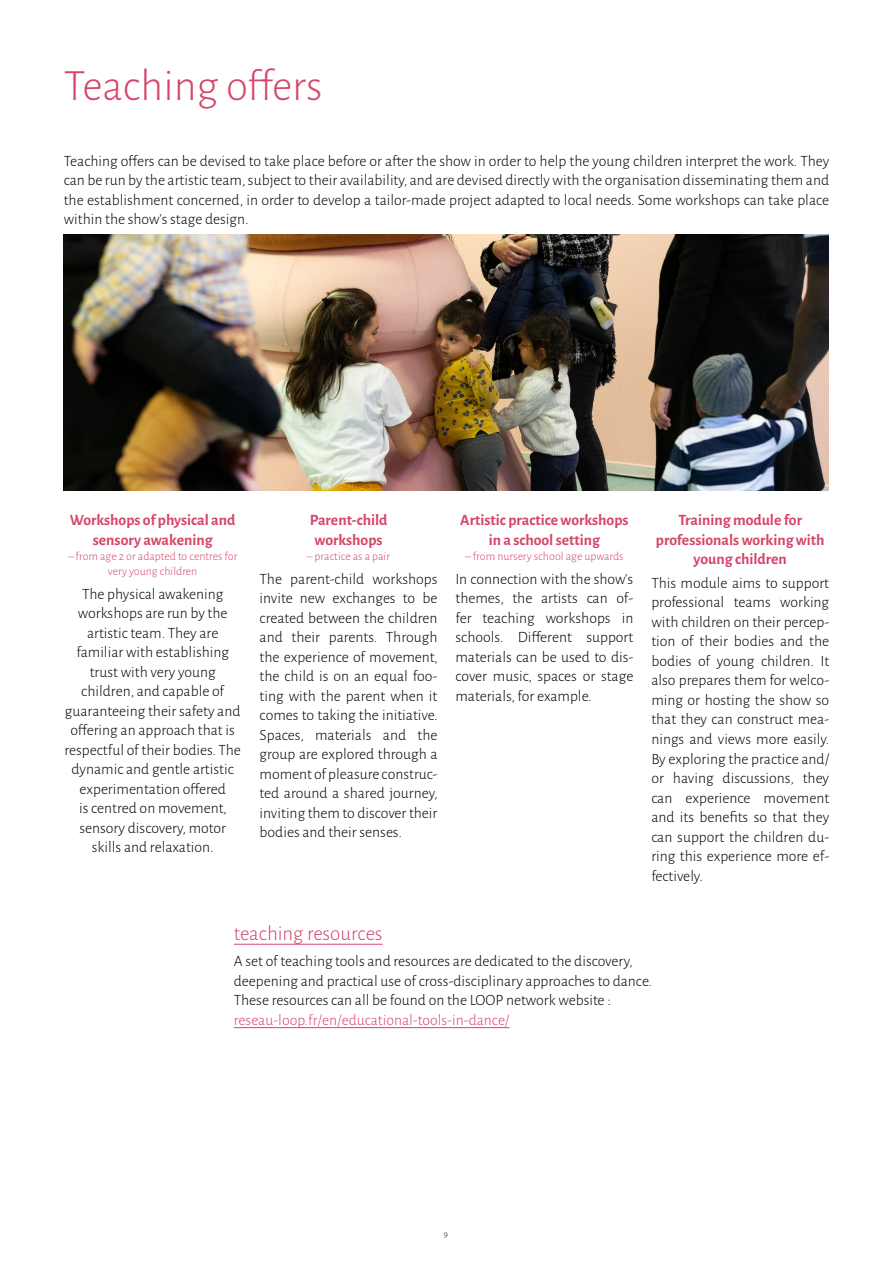
<style>
.page{position:relative;width:893px;height:1263px;background:#fff}
.page>*{position:absolute;margin:0;border:0;box-sizing:border-box;transform-origin:0 0}
.t1{font:300 45px "Alegreya Sans";color:#d54669}
.t2{font:300 21px "Alegreya Sans";color:#d54669}
.t3{font:300 15.75px/19.5px "Alegreya Sans";color:#000;text-align:justify}
.t4{font:700 15.75px/19.5px "Alegreya Sans";color:#d54669;text-align:center}
.t5{font:300 15.75px "Alegreya Sans";color:#d54669}
.t6{font:300 12px/15px "Alegreya Sans";color:#d54669;text-align:center}
.t7{font:300 9px "Alegreya Sans";color:#000}
</style>
<div class="page">
<hr style="left:234px;top:944px;width:149px;height:1px;background:#d54669">
<hr style="left:234px;top:1027px;width:275px;height:1px;background:#d54669">
<img style="left:63px;top:235px;width:766px;height:255px">
<h1 class="t1" style="left:64px;top:56px;width:260px">Teaching offers</h1>
<p class="t3" style="left:64px;top:150px;width:767px">Teaching offers can be devised to take place before or after the show in order to help the young children interpret the work. They can be run by the artistic team, subject to their availability, and are devised directly with the organisation disseminating them and the establishment concerned, in order to develop a tailor-made project adapted to local needs. Some workshops can take place within the show’s stage design.</p>
<p class="t4" style="left:70px;top:509px;width:167px">Workshops of physical and sensory awakening</p>
<p class="t6" style="left:68px;top:548px;width:171px">– from age 2 or adapted to centres for very young children</p>
<p class="t3" style="left:64px;top:583px;width:178px;text-align:center">The physical awakening workshops are run by the artistic team. They are familiar with establishing trust with very young children, and capable of guaranteeing their safety and offering an approach that is respectful of their bodies. The dynamic and gentle artistic experimentation offered<br>is centred on movement, sensory discovery, motor skills and relaxation.</p>
<p class="t4" style="left:310px;top:509px;width:79px">Parent‑child workshops</p>
<p class="t6" style="left:307px;top:548px;width:85px">– practice as a pair</p>
<p class="t3" style="left:260px;top:568px;width:180px">The parent-child workshops invite new exchanges to be created between the children and their parents. Through the experience of movement, the child is on an equal foo‑ ting with the parent when it comes to taking the initiative.<br>Spaces, materials and the group are explored through a moment of pleasure construc‑ ted around a shared journey, inviting them to discover their bodies and their senses.</p>
<p class="t4" style="left:460px;top:509px;width:170px">Artistic practice workshops in a school setting</p>
<p class="t6" style="left:465px;top:548px;width:160px">– from nursery school age upwards</p>
<p class="t3" style="left:455px;top:568px;width:179px">In connection with the show’s themes, the artists can of‑ fer teaching workshops in schools. Different support materials can be used to dis‑ cover music, spaces or stage materials, for example.</p>
<p class="t4" style="left:656px;top:509px;width:170px">Training module for professionals working with young children</p>
<p class="t3" style="left:651px;top:573px;width:180px">This module aims to support professional teams working with children on their percep‑ tion of their bodies and the bodies of young children. It also prepares them for welco‑ ming or hosting the show so that they can construct mea‑ nings and views more easily.<br>By exploring the practice and/ or having discussions, they can experience movement and its benefits so that they can support the children du‑ ring this experience more ef‑ fectively.</p>
<h2 class="t2" style="left:234px;top:920px;width:150px">teaching resources</h2>
<p class="t3" style="left:234px;top:951px;width:420px;text-align:left">A set of teaching tools and resources are dedicated to the discovery, deepening and practical use of cross-disciplinary approaches to dance.<br>These resources can all be found on the LOOP network website :</p>
<p class="t5" style="left:234px;top:1009px;width:277px">reseau-loop.fr/en/educational-tools-in-dance/</p>
<p class="t7" style="left:444px;top:1228px;width:6px">9</p>
</div>
